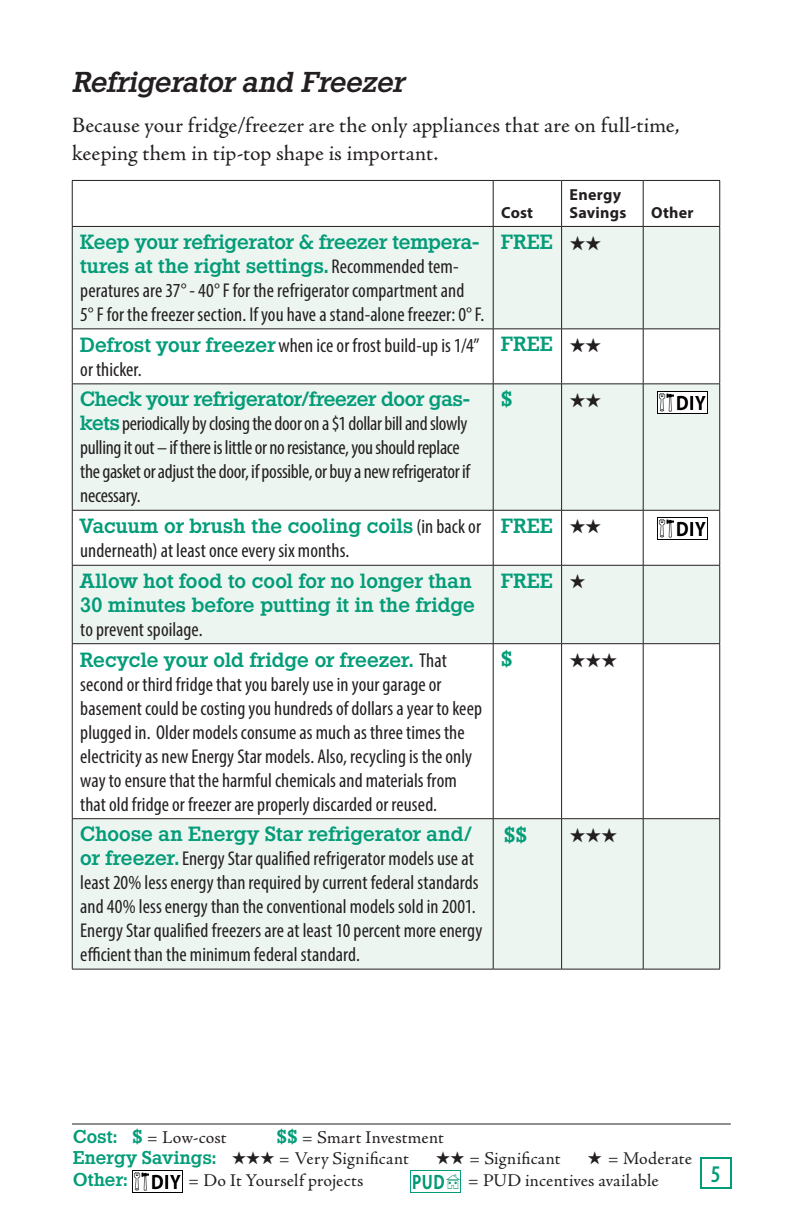
<style>
.page{position:relative;width:792px;height:1224px;background:#fff}
.page>*{position:absolute;margin:0;border:0;box-sizing:border-box;transform-origin:0 0}
.t1{font:italic 500 28px "Stafford Serial";letter-spacing:.005em;color:#231f20}
.t2{font:600 condensed 24px "Myriad Pro";color:#039c78}
.t3{font:22px/28px "Adobe Jenson Pro";letter-spacing:.01em;color:#231f20}
.t4{font:condensed 20px/24px "Myriad Pro";letter-spacing:.005em;color:#231f20}
.t5{font:500 20px/24px "Stafford Serial";letter-spacing:.005em;color:#039c78}
.t6{font:condensed 20px/24px "Myriad Pro";letter-spacing:-.015em;color:#231f20}
.t7{font:20px "Zapf Dingbats ITC";color:#231f20}
.t8{font:18px/21.6px "Adobe Jenson Pro";letter-spacing:.01em;color:#231f20}
.t9{font:500 18px "Stafford Serial";letter-spacing:.02em;color:#039c78}
.t10{font:700 16px/18px "Myriad Pro";letter-spacing:.015em;color:#231f20}
.s1{font-family:"Myriad Pro";font-weight:400;font-stretch:condensed;color:#231f20}
.s2{color:#231f20}
.s3{font-family:"Stafford Serial";font-weight:500;font-stretch:normal;color:#039c78}
.s4{font-family:"Stafford Serial";font-weight:500;color:#039c78}
</style>
<div class="page">
<hr style="left:72px;top:1124px;width:659px;height:1px;background:#231f20">
<img style="left:132px;top:1170px;width:50px;height:22px">
<img style="left:410px;top:1170px;width:50px;height:22px">
<svg style="left:73px;top:227px;width:646px;height:742px;fill:#edf5f1"></svg>
<hr style="left:72px;top:227px;width:1px;height:102px;background:#231f20">
<hr style="left:493px;top:227px;width:1px;height:102px;background:#231f20">
<hr style="left:561px;top:227px;width:1px;height:102px;background:#231f20">
<hr style="left:643px;top:227px;width:1px;height:102px;background:#231f20">
<hr style="left:719px;top:227px;width:1px;height:102px;background:#231f20">
<hr style="left:72px;top:329px;width:421px;height:1px;background:#231f20">
<hr style="left:72px;top:329px;width:1px;height:55px;background:#231f20">
<hr style="left:493px;top:329px;width:69px;height:1px;background:#231f20">
<hr style="left:493px;top:329px;width:1px;height:55px;background:#231f20">
<hr style="left:562px;top:329px;width:81px;height:1px;background:#231f20">
<hr style="left:561px;top:329px;width:1px;height:55px;background:#231f20">
<hr style="left:643px;top:329px;width:77px;height:1px;background:#231f20">
<hr style="left:643px;top:329px;width:1px;height:55px;background:#231f20">
<hr style="left:719px;top:329px;width:1px;height:55px;background:#231f20">
<hr style="left:72px;top:384px;width:421px;height:1px;background:#231f20">
<hr style="left:72px;top:384px;width:1px;height:126px;background:#231f20">
<hr style="left:493px;top:384px;width:69px;height:1px;background:#231f20">
<hr style="left:493px;top:384px;width:1px;height:126px;background:#231f20">
<hr style="left:562px;top:384px;width:81px;height:1px;background:#231f20">
<hr style="left:561px;top:384px;width:1px;height:126px;background:#231f20">
<hr style="left:643px;top:384px;width:77px;height:1px;background:#231f20">
<hr style="left:643px;top:384px;width:1px;height:126px;background:#231f20">
<hr style="left:719px;top:384px;width:1px;height:126px;background:#231f20">
<hr style="left:72px;top:510px;width:421px;height:1px;background:#231f20">
<hr style="left:72px;top:511px;width:1px;height:54px;background:#231f20">
<hr style="left:493px;top:510px;width:69px;height:1px;background:#231f20">
<hr style="left:493px;top:511px;width:1px;height:54px;background:#231f20">
<hr style="left:562px;top:510px;width:81px;height:1px;background:#231f20">
<hr style="left:561px;top:511px;width:1px;height:54px;background:#231f20">
<hr style="left:643px;top:510px;width:77px;height:1px;background:#231f20">
<hr style="left:643px;top:511px;width:1px;height:54px;background:#231f20">
<hr style="left:719px;top:511px;width:1px;height:54px;background:#231f20">
<hr style="left:72px;top:565px;width:421px;height:1px;background:#231f20">
<hr style="left:72px;top:566px;width:1px;height:77px;background:#231f20">
<hr style="left:493px;top:565px;width:69px;height:1px;background:#231f20">
<hr style="left:493px;top:566px;width:1px;height:77px;background:#231f20">
<hr style="left:562px;top:565px;width:81px;height:1px;background:#231f20">
<hr style="left:561px;top:566px;width:1px;height:77px;background:#231f20">
<hr style="left:643px;top:565px;width:77px;height:1px;background:#231f20">
<hr style="left:643px;top:566px;width:1px;height:77px;background:#231f20">
<hr style="left:719px;top:566px;width:1px;height:77px;background:#231f20">
<hr style="left:72px;top:643px;width:421px;height:1px;background:#231f20">
<hr style="left:72px;top:644px;width:1px;height:174px;background:#231f20">
<hr style="left:493px;top:643px;width:69px;height:1px;background:#231f20">
<hr style="left:493px;top:644px;width:1px;height:174px;background:#231f20">
<hr style="left:562px;top:643px;width:81px;height:1px;background:#231f20">
<hr style="left:561px;top:644px;width:1px;height:174px;background:#231f20">
<hr style="left:643px;top:643px;width:77px;height:1px;background:#231f20">
<hr style="left:643px;top:644px;width:1px;height:174px;background:#231f20">
<hr style="left:719px;top:644px;width:1px;height:174px;background:#231f20">
<hr style="left:72px;top:818px;width:421px;height:1px;background:#231f20">
<hr style="left:72px;top:819px;width:1px;height:150px;background:#231f20">
<hr style="left:493px;top:818px;width:69px;height:1px;background:#231f20">
<hr style="left:493px;top:819px;width:1px;height:150px;background:#231f20">
<hr style="left:562px;top:818px;width:81px;height:1px;background:#231f20">
<hr style="left:561px;top:819px;width:1px;height:150px;background:#231f20">
<hr style="left:643px;top:818px;width:77px;height:1px;background:#231f20">
<hr style="left:643px;top:819px;width:1px;height:150px;background:#231f20">
<hr style="left:719px;top:819px;width:1px;height:150px;background:#231f20">
<hr style="left:72px;top:969px;width:421px;height:1px;background:#231f20">
<hr style="left:493px;top:969px;width:69px;height:1px;background:#231f20">
<hr style="left:562px;top:969px;width:81px;height:1px;background:#231f20">
<hr style="left:643px;top:969px;width:77px;height:1px;background:#231f20">
<hr style="left:72px;top:180px;width:421px;height:1px;background:#231f20">
<hr style="left:72px;top:181px;width:1px;height:45px;background:#231f20">
<hr style="left:493px;top:180px;width:69px;height:1px;background:#231f20">
<hr style="left:493px;top:181px;width:1px;height:45px;background:#231f20">
<hr style="left:562px;top:180px;width:81px;height:1px;background:#231f20">
<hr style="left:561px;top:181px;width:1px;height:45px;background:#231f20">
<hr style="left:643px;top:180px;width:77px;height:1px;background:#231f20">
<hr style="left:643px;top:181px;width:1px;height:45px;background:#231f20">
<hr style="left:719px;top:181px;width:1px;height:45px;background:#231f20">
<hr style="left:72px;top:226px;width:421px;height:1px;background:#231f20">
<hr style="left:493px;top:226px;width:69px;height:1px;background:#231f20">
<hr style="left:562px;top:226px;width:81px;height:1px;background:#231f20">
<hr style="left:643px;top:226px;width:77px;height:1px;background:#231f20">
<div style="left:700px;top:1157px;width:32px;height:32px;border:2px solid #039c78"></div>
<img style="left:657px;top:517px;width:50px;height:22px">
<img style="left:657px;top:392px;width:50px;height:22px">
<svg style="left:570px;top:393px;width:31px;height:14px"></svg>
<h1 class="t1" style="left:72px;top:66px;width:333px">Refrigerator and Freezer</h1>
<p class="t3" style="left:72px;top:112px;width:609px">Because your fridge/freezer are the only appliances that are on full-time, keeping them in tip-top shape is important.</p>
<p class="t5" style="left:80px;top:230px;width:400px">Keep your refrigerator &amp; freezer tempera&shy;tures at the right settings. <span class="s1">Recommended tem-</span></p>
<p class="t4" style="left:80px;top:278px;width:406px">peratures are 37° - 40° F for the refrigerator compartment and<br>5° F for the freezer section. If you have a stand-alone freezer: 0° F.</p>
<p class="t10" style="left:501px;top:204px;width:33px">Cost</p>
<p class="t10" style="left:570px;top:186px;width:58px">Energy<br>Savings</p>
<p class="t5" style="left:501px;top:230px;width:102px">FREE <span class="s2">★★</span></p>
<p class="t4" style="left:80px;top:333px;width:401px"><span class="s3">Defrost your freezer</span> when ice or frost build-up is 1/4” or thicker.</p>
<p class="t5" style="left:501px;top:332px;width:102px">FREE <span class="s2">★★</span></p>
<p class="t5" style="left:80px;top:387px;width:391px">Check your refrigerator/freezer door gas-</p>
<p class="t6" style="left:80px;top:411px;width:391px"><span class="s3">kets</span> periodically by closing the door on a $1 dollar bill and slowly pulling it out – if there is little or no resistance, you should replace the gasket or adjust the door, if possible, or buy a new refrigerator if necessary.</p>
<p class="t5" style="left:501px;top:387px;width:13px">$</p>
<p class="t5" style="left:80px;top:514px;width:402px">Vacuum or brush the cooling coils <span class="s1">(in back or</span></p>
<p class="t4" style="left:80px;top:538px;width:271px">underneath) at least once every six months.</p>
<p class="t5" style="left:80px;top:569px;width:396px">Allow hot food to cool for no longer than<br>30 minutes before putting it in the fridge</p>
<p class="t4" style="left:80px;top:617px;width:124px">to prevent spoilage.</p>
<p class="t5" style="left:80px;top:648px;width:368px">Recycle your old fridge or freezer. <span class="s1">That</span></p>
<p class="t4" style="left:80px;top:672px;width:403px">second or third fridge that you barely use in your garage or basement could be costing you hundreds of dollars a year to keep plugged in. Older models consume as much as three times the electricity as new Energy Star models. Also, recycling is the only way to ensure that the harmful chemicals and materials from that old fridge or freezer are properly discarded or reused.</p>
<p class="t5" style="left:80px;top:822px;width:394px">Choose an Energy Star refrigerator and/</p>
<p class="t4" style="left:80px;top:846px;width:404px"><span class="s3">or freezer.</span> Energy Star qualified refrigerator models use at least 20% less energy than required by current federal standards and 40% less energy than the conventional models sold in 2001.<br>Energy Star qualified freezers are at least 10 percent more energy efficient than the minimum federal standard.</p>
<p class="t5" style="left:501px;top:514px;width:102px">FREE <span class="s2">★★</span></p>
<p class="t5" style="left:501px;top:569px;width:86px">FREE <span class="s2">★</span></p>
<p class="t5" style="left:501px;top:647px;width:13px">$</p>
<p class="t7" style="left:570px;top:651px;width:49px">★★★</p>
<p class="t5" style="left:504px;top:823px;width:24px">$$</p>
<p class="t7" style="left:570px;top:826px;width:49px">★★★</p>
<p class="t10" style="left:651px;top:204px;width:44px">Other</p>
<p class="t8" style="left:73px;top:1127px;width:372px;text-indent:204px"><span class="s4">$$</span> = Smart Investment<br><span class="s4">Energy Savings:</span> ★★★ = Very Significant</p>
<p class="t8" style="left:73px;top:1127px;width:155px"><span class="s4">Cost: $</span> = Low-cost</p>
<p class="t8" style="left:436px;top:1148px;width:126px">★★ = Significant</p>
<p class="t8" style="left:588px;top:1148px;width:106px">★ = Moderate</p>
<p class="t9" style="left:73px;top:1169px;width:56px">Other:</p>
<p class="t8" style="left:188px;top:1170px;width:177px">= Do It Yourself projects</p>
<p class="t8" style="left:468px;top:1170px;width:193px">= PUD incentives available</p>
<p class="t2" style="left:711px;top:1159px;width:11px">5</p>
</div>
